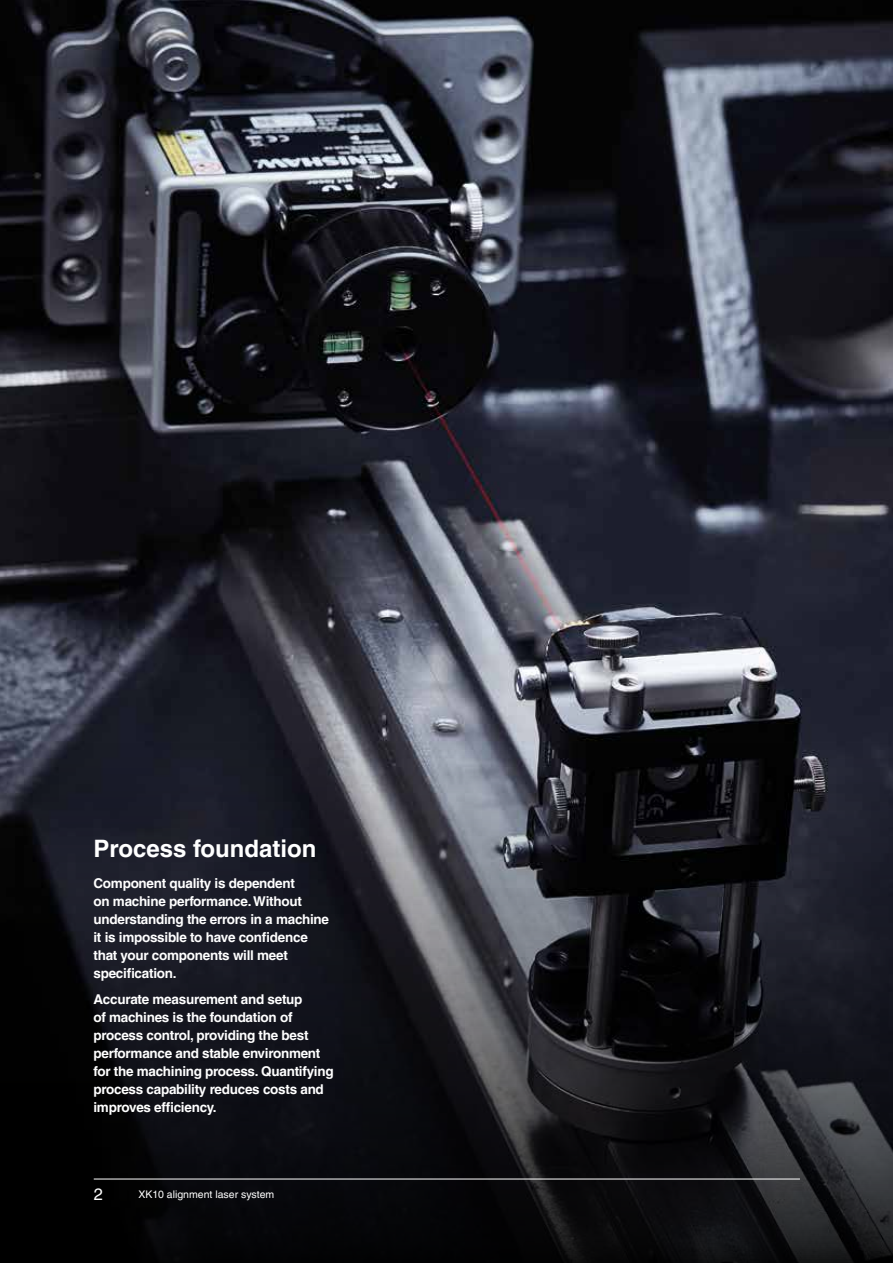
<style>
.page{position:relative;width:893px;height:1263px;background:#fff}
.page>*{position:absolute;margin:0;border:0;box-sizing:border-box;transform-origin:0 0}
.t1{font:700 24px "Helvetica LT Pro";color:#fff}
.t2{font:16.5px "Helvetica LT Pro";color:#fff}
.t3{font:700 13.5px/18px "Helvetica LT Pro";letter-spacing:-.02em;color:#fff}
.t4{font:10.5px "Helvetica LT Pro";color:#fff}
</style>
<div class="page">
<img style="left:0;top:0;width:893px;height:740px">
<svg style="left:0;top:740px;width:893px;height:523px;background:#1c1c22"></svg>
<hr style="left:94px;top:1179px;width:706px;height:1px;background:#fff">
<h1 class="t1" style="left:93px;top:834px;width:225px">Process foundation</h1>
<p class="t3" style="left:93px;top:874px;width:237px">Component quality is dependent<br>on machine performance. Without understanding the errors in a machine it is impossible to have confidence that your components will meet specification.</p>
<p class="t3" style="left:93px;top:991px;width:242px">Accurate measurement and setup<br>of machines is the foundation of process control, providing the best performance and stable environment for the machining process. Quantifying process capability reduces costs and improves efficiency.</p>
<p class="t2" style="left:94px;top:1185px;width:11px">2</p>
<p class="t4" style="left:138px;top:1188px;width:137px">XK10 alignment laser system</p>
</div>
